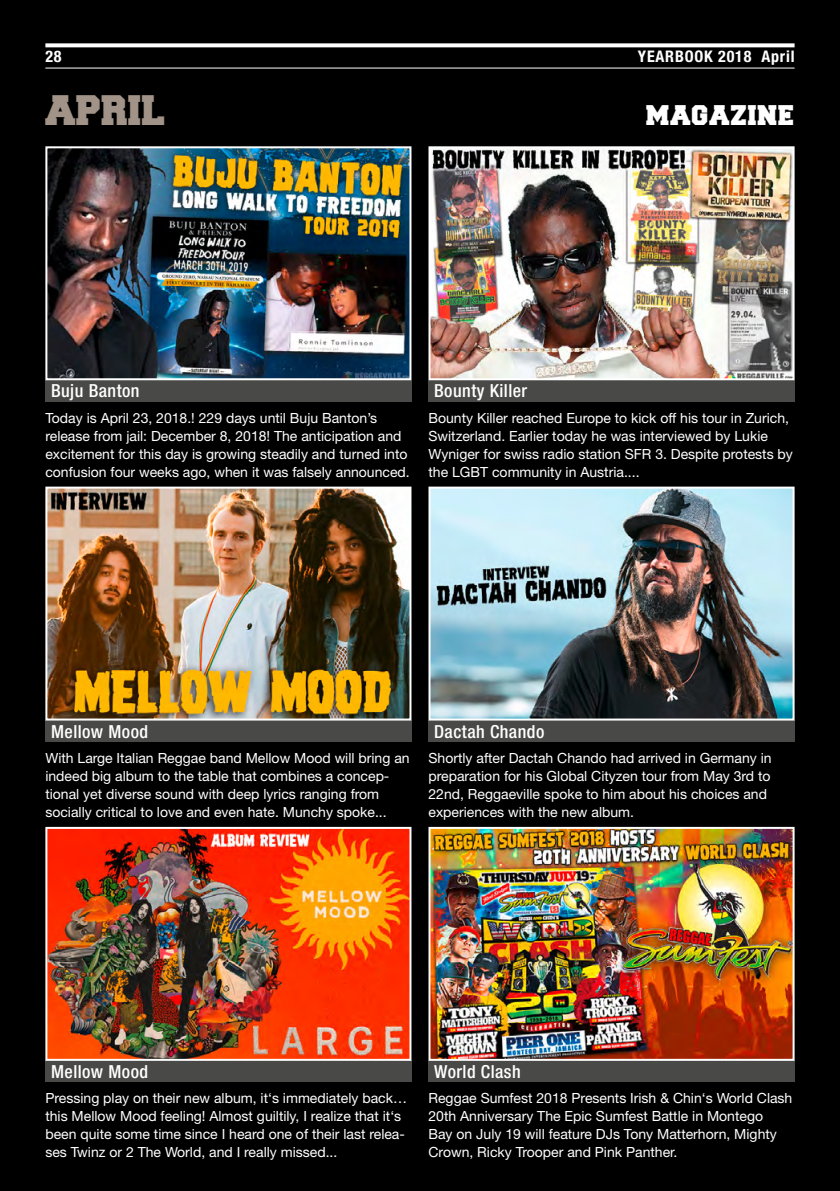
<style>
.page{position:relative;width:840px;height:1191px;background:#fff}
.page>*{position:absolute;margin:0;border:0;box-sizing:border-box;transform-origin:0 0}
._00_monat_2017{font:36px "Freshman";letter-spacing:-.01em;color:#a19387}
._00_rubrik_2017{font:24px "Freshman";letter-spacing:.025em;color:#fff}
._05_bildunterschrift{font:500 condensed 18px "Helvetica Neue LT Pro";letter-spacing:.025em;color:#fff}
._00_seitenzahl_2017{font:700 condensed 16px "Helvetica Neue LT Pro";letter-spacing:.05em;color:#fff}
._03_newstext_2017{font:14px/18px "Helvetica Neue LT Pro";color:#fff}
</style>
<div class="page">
<div style="left:0;top:0;width:839px;height:1191px;background:#000"></div>
<svg style="left:45px;top:43px;width:749px;height:4px;background:#e7e7e7"></svg>
<hr style="left:45px;top:68px;width:749px;height:1px;background:#fff">
<div style="left:45px;top:380px;width:366px;height:21px;background:#494948"></div>
<div style="left:428px;top:380px;width:366px;height:21px;background:#494948"></div>
<div style="left:45px;top:1060px;width:366px;height:22px;background:#494948"></div>
<div style="left:428px;top:1060px;width:366px;height:22px;background:#494948"></div>
<div style="left:45px;top:720px;width:366px;height:22px;background:#494948"></div>
<div style="left:428px;top:720px;width:366px;height:22px;background:#494948"></div>
<img style="left:48px;top:149px;width:360px;height:228px">
<div style="left:45px;top:146px;width:366px;height:234px;border:2px solid #fff"></div>
<img style="left:431px;top:149px;width:360px;height:228px">
<div style="left:428px;top:146px;width:366px;height:234px;border:2px solid #fff"></div>
<img style="left:48px;top:489px;width:360px;height:228px">
<div style="left:45px;top:486px;width:366px;height:234px;border:2px solid #fff"></div>
<img style="left:431px;top:489px;width:360px;height:228px">
<div style="left:428px;top:486px;width:366px;height:234px;border:2px solid #fff"></div>
<img style="left:48px;top:830px;width:360px;height:227px">
<div style="left:45px;top:827px;width:366px;height:233px;border:2px solid #fff"></div>
<img style="left:431px;top:830px;width:360px;height:227px">
<div style="left:428px;top:827px;width:366px;height:233px;border:2px solid #fff"></div>
<p class="_00_seitenzahl_2017" style="left:45px;top:48px;width:18px">28</p>
<p class="_00_seitenzahl_2017" style="left:637px;top:48px;width:158px">YEARBOOK 2018 April</p>
<p class="_00_rubrik_2017" style="left:646px;top:105px;width:149px">MAGAZINE</p>
<p class="_00_monat_2017" style="left:45px;top:94px;width:122px">APRIL</p>
<p class="_05_bildunterschrift" style="left:51px;top:380px;width:90px">Buju Banton</p>
<p class="_05_bildunterschrift" style="left:434px;top:380px;width:95px">Bounty Killer</p>
<p class="_03_newstext_2017" style="left:45px;top:408px;width:366px">Today is April 23, 2018.! 229 days until Buju Banton’s release from jail: December 8, 2018! The anticipation and excitement for this day is growing steadily and turned into confusion four weeks ago, when it was falsely announced.</p>
<p class="_03_newstext_2017" style="left:428px;top:408px;width:366px">Bounty Killer reached Europe to kick off his tour in Zurich, Switzerland. Earlier today he was interviewed by Lukie Wyniger for swiss radio station SFR 3. Despite protests by the LGBT community in Austria....</p>
<p class="_05_bildunterschrift" style="left:51px;top:720px;width:99px">Mellow Mood</p>
<p class="_05_bildunterschrift" style="left:434px;top:720px;width:112px">Dactah Chando</p>
<p class="_03_newstext_2017" style="left:45px;top:748px;width:365px">With Large Italian Reggae band Mellow Mood will bring an indeed big album to the table that combines a concep&shy;tional yet diverse sound with deep lyrics ranging from socially critical to love and even hate. Munchy spoke...</p>
<p class="_03_newstext_2017" style="left:428px;top:748px;width:344px">Shortly after Dactah Chando had arrived in Germany in preparation for his Global Cityzen tour from May 3rd to 22nd, Reggaeville spoke to him about his choices and experiences with the new album.</p>
<p class="_05_bildunterschrift" style="left:51px;top:1060px;width:99px">Mellow Mood</p>
<p class="_05_bildunterschrift" style="left:434px;top:1060px;width:88px">World Clash</p>
<p class="_03_newstext_2017" style="left:45px;top:1089px;width:363px">Pressing play on their new album, it‘s immediately back… this Mellow Mood feeling! Almost guiltily, I realize that it‘s been quite some time since I heard one of their last relea&shy;ses Twinz or 2 The World, and I really missed...</p>
<p class="_03_newstext_2017" style="left:428px;top:1089px;width:365px">Reggae Sumfest 2018 Presents Irish &amp; Chin‘s World Clash 20th Anniversary The Epic Sumfest Battle in Montego<br>Bay on July 19 will feature DJs Tony Matterhorn, Mighty Crown, Ricky Trooper and Pink Panther.</p>
</div>
